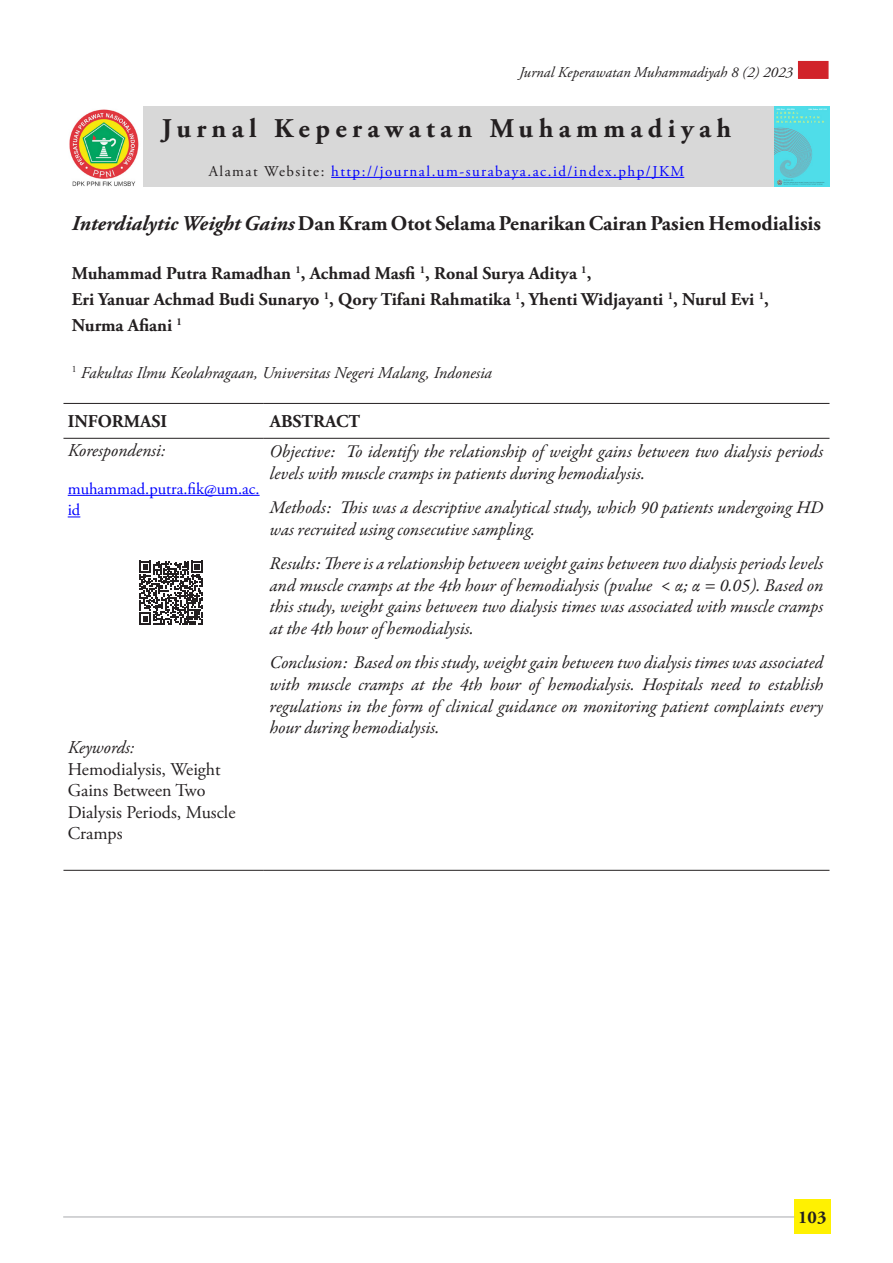
<style>
.page{position:relative;width:893px;height:1263px;background:#fff}
.page>*{position:absolute;margin:0;border:0;box-sizing:border-box;transform-origin:0 0}
.t1{font:700 27px "Adobe Garamond Pro";letter-spacing:.2em;color:#231f20}
.t2{font:700 21px "Adobe Garamond Pro";color:#231f20}
.t3{font:italic 18px/21.6px "Garamond Premr Pro";color:#231f20}
.t4{font:700 18px "Adobe Garamond Pro";color:#231f20}
.t5{font:18px/21.6px "Adobe Garamond Pro";color:#231f20}
.t6{font:italic 18px "Adobe Garamond Pro";color:#231f20}
.t7{font:italic 16.5px "Adobe Garamond Pro";color:#231f20}
.t8{font:16.5px/21.6px "Adobe Garamond Pro";color:#00f}
.t9{font:15px "Adobe Garamond Pro";letter-spacing:.1em;color:#00f}
.t10{font:italic 15px "Adobe Garamond Pro";color:#231f20}
.s1{color:#231f20}
.s2{font-style:italic}
</style>
<div class="page">
<div style="left:794px;top:1199px;width:36px;height:34px;background:#fff101"></div>
<div style="left:798px;top:61px;width:30px;height:18px;background:#d1232a"></div>
<hr style="left:63px;top:1216px;width:731px;height:1px;background:#a8a9ad">
<div style="left:63px;top:106px;width:766px;height:81px;background:#d8d8d8"></div>
<hr style="left:63px;top:870px;width:201px;height:1px;background:#231f20">
<hr style="left:264px;top:870px;width:565px;height:1px;background:#231f20">
<hr style="left:63px;top:403px;width:201px;height:1px;background:#231f20">
<hr style="left:264px;top:403px;width:565px;height:1px;background:#231f20">
<hr style="left:63px;top:438px;width:201px;height:1px;background:#231f20">
<hr style="left:264px;top:438px;width:565px;height:1px;background:#231f20">
<hr style="left:331px;top:177px;width:353px;height:1px;background:#00f">
<hr style="left:68px;top:495px;width:192px;height:1px;background:#00f">
<svg style="left:68px;top:516px;width:12px;height:1px"></svg>
<img style="left:775px;top:106px;width:54px;height:81px">
<img style="left:64px;top:106px;width:78px;height:81px">
<svg style="left:139px;top:561px;width:64px;height:64px"></svg>
<p class="t10" style="left:519px;top:63px;width:276px">Jurnal Keperawatan Muhammadiyah 8 (2) 2023</p>
<p class="t1" style="left:162px;top:113px;width:571px">Jurnal Keperawatan Muhammadiyah</p>
<p class="t9" style="left:209px;top:162px;width:477px"><span class="s1">Alamat Website:</span> http://journal.um-surabaya.ac.id/index.php/JKM</p>
<p class="t2" style="left:72px;top:211px;width:751px"><span class="s2">Interdialytic Weight Gains</span> Dan Kram Otot Selama Penarikan Cairan Pasien Hemodialisis</p>
<p class="t4" style="left:72px;top:263px;width:521px">Muhammad Putra Ramadhan <sup>1</sup>, Achmad Masfi <sup>1</sup>, Ronal Surya Aditya <sup>1</sup>,</p>
<p class="t4" style="left:72px;top:289px;width:698px">Eri Yanuar Achmad Budi Sunaryo <sup>1</sup>, Qory Tifani Rahmatika <sup>1</sup>, Yhenti Widjayanti <sup>1</sup>, Nurul Evi <sup>1</sup>,</p>
<p class="t4" style="left:72px;top:315px;width:112px">Nurma Afiani <sup>1</sup></p>
<p class="t7" style="left:72px;top:362px;width:421px"><sup>1</sup> Fakultas Ilmu Keolahragaan, Universitas Negeri Malang, Indonesia</p>
<p class="t4" style="left:68px;top:411px;width:101px">INFORMASI</p>
<p class="t4" style="left:270px;top:411px;width:92px">ABSTRACT</p>
<p class="t6" style="left:68px;top:439px;width:99px">Korespondensi:</p>
<p class="t8" style="left:68px;top:478px;width:193px">muhammad.putra.fik@um.ac. id</p>
<p class="t3" style="left:270px;top:442px;width:555px">Objective: To identify the relationship of weight gains between two dialysis periods levels with muscle cramps in patients during hemodialysis.</p>
<p class="t3" style="left:270px;top:498px;width:555px">Methods: This was a descriptive analytical study, which 90 patients undergoing HD was recruited using consecutive sampling.</p>
<p class="t3" style="left:270px;top:554px;width:555px;text-align:justify">Results: There is a relationship between weight gains between two dialysis periods levels and muscle cramps at the 4th hour of hemodialysis (pvalue &lt; α; α = 0.05). Based on this study, weight gains between two dialysis times was associated with muscle cramps at the 4th hour of hemodialysis.</p>
<p class="t3" style="left:270px;top:653px;width:555px;text-align:justify">Conclusion: Based on this study, weight gain between two dialysis times was associated with muscle cramps at the 4th hour of hemodialysis. Hospitals need to establish regulations in the form of clinical guidance on monitoring patient complaints every hour during hemodialysis.</p>
<p class="t6" style="left:68px;top:736px;width:68px">Keywords:</p>
<p class="t5" style="left:68px;top:759px;width:169px">Hemodialysis, Weight<br>Gains Between Two<br>Dialysis Periods, Muscle<br>Cramps</p>
<p class="t4" style="left:798px;top:1206px;width:30px">103</p>
</div>
